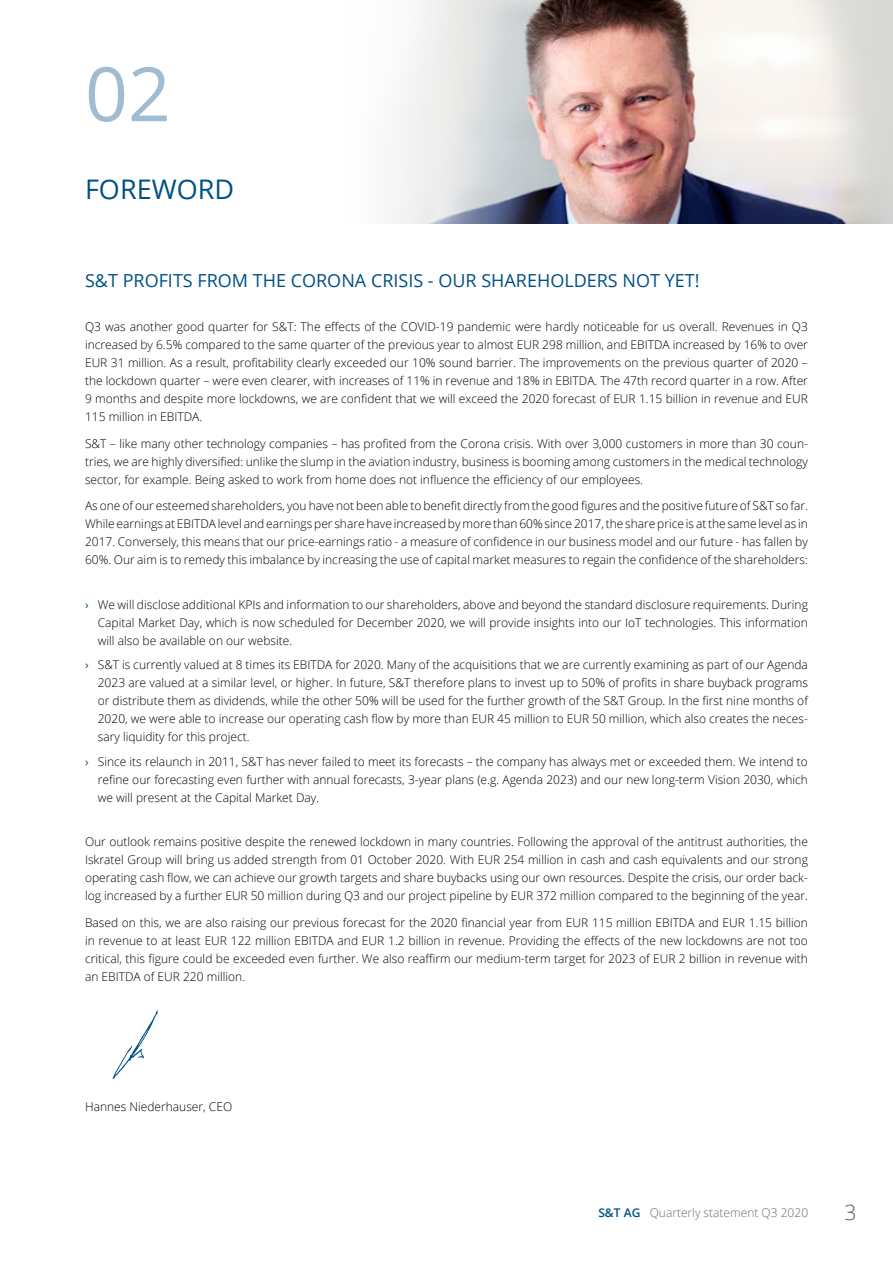
<style>
.page{position:relative;width:893px;height:1263px;background:#fff}
.page>*{position:absolute;margin:0;border:0;box-sizing:border-box;transform-origin:0 0}
.t1{font:75px "Open Sans";color:#a1bbd0}
.t2{font:27px "Open Sans";color:#005083}
.t3{font:300 21px "Open Sans";color:#58585a}
.t4{font:18px "Open Sans";color:#005083}
.t5{font:300 12px/18px "Open Sans";color:#000;text-align:justify}
.t6{font:300 12px "Open Sans";color:#6b6c6e}
.s1{font-weight:400;color:#005083}
.s2{font-weight:600;color:#005083}
</style>
<div class="page">
<img style="left:394px;top:0;width:499px;height:224px">
<img style="left:112px;top:1010px;width:46px;height:69px">
<h1 class="t1" style="left:85px;top:43px;width:87px">02</h1>
<h2 class="t2" style="left:85px;top:171px;width:151px">FOREWORD</h2>
<h3 class="t4" style="left:85px;top:268px;width:616px">S&amp;T PROFITS FROM THE CORONA CRISIS - OUR SHAREHOLDERS NOT YET!</h3>
<p class="t5" style="left:85px;top:318px;width:724px">Q3 was another good quarter for S&amp;T: The effects of the COVID-19 pandemic were hardly noticeable for us overall. Revenues in Q3 increased by 6.5% compared to the same quarter of the previous year to almost EUR 298 million, and EBITDA increased by 16% to over EUR 31 million. As a result, profitability clearly exceeded our 10% sound barrier. The improvements on the previous quarter of 2020 – the lockdown quarter – were even clearer, with increases of 11% in revenue and 18% in EBITDA. The 47th record quarter in a row. After 9 months and despite more lockdowns, we are confident that we will exceed the 2020 forecast of EUR 1.15 billion in revenue and EUR 115 million in EBITDA.</p>
<p class="t5" style="left:85px;top:434px;width:724px">S&amp;T – like many other technology companies – has profited from the Corona crisis. With over 3,000 customers in more than 30 coun&shy;tries, we are highly diversified: unlike the slump in the aviation industry, business is booming among customers in the medical technology sector, for example. Being asked to work from home does not influence the efficiency of our employees.</p>
<p class="t5" style="left:85px;top:497px;width:724px">As one of our esteemed shareholders, you have not been able to benefit directly from the good figures and the positive future of S&amp;T so far.<br>While earnings at EBITDA level and earnings per share have increased by more than 60% since 2017, the share price is at the same level as in 2017. Conversely, this means that our price-earnings ratio - a measure of confidence in our business model and our future - has fallen by 60%. Our aim is to remedy this imbalance by increasing the use of capital market measures to regain the confidence of the shareholders:</p>
<p class="t5" style="left:98px;top:595px;width:712px;text-indent:-13px"><span class="s1">›</span> We will disclose additional KPIs and information to our shareholders, above and beyond the standard disclosure requirements. During Capital Market Day, which is now scheduled for December 2020, we will provide insights into our IoT technologies. This information will also be available on our website.</p>
<p class="t5" style="left:98px;top:656px;width:712px;text-indent:-13px"><span class="s1">›</span> S&amp;T is currently valued at 8 times its EBITDA for 2020. Many of the acquisitions that we are currently examining as part of our Agenda 2023 are valued at a similar level, or higher. In future, S&amp;T therefore plans to invest up to 50% of profits in share buyback programs or distribute them as dividends, while the other 50% will be used for the further growth of the S&amp;T Group. In the first nine months of 2020, we were able to increase our operating cash flow by more than EUR 45 million to EUR 50 million, which also creates the neces&shy;sary liquidity for this project.</p>
<p class="t5" style="left:98px;top:752px;width:712px;text-indent:-13px"><span class="s1">›</span> Since its relaunch in 2011, S&amp;T has never failed to meet its forecasts – the company has always met or exceeded them. We intend to refine our forecasting even further with annual forecasts, 3-year plans (e.g. Agenda 2023) and our new long-term Vision 2030, which we will present at the Capital Market Day.</p>
<p class="t5" style="left:85px;top:833px;width:724px">Our outlook remains positive despite the renewed lockdown in many countries. Following the approval of the antitrust authorities, the Iskratel Group will bring us added strength from 01 October 2020. With EUR 254 million in cash and cash equivalents and our strong operating cash flow, we can achieve our growth targets and share buybacks using our own resources. Despite the crisis, our order back&shy;log increased by a further EUR 50 million during Q3 and our project pipeline by EUR 372 million compared to the beginning of the year.</p>
<p class="t5" style="left:85px;top:913px;width:724px">Based on this, we are also raising our previous forecast for the 2020 financial year from EUR 115 million EBITDA and EUR 1.15 billion in revenue to at least EUR 122 million EBITDA and EUR 1.2 billion in revenue. Providing the effects of the new lockdowns are not too critical, this figure could be exceeded even further. We also reaffirm our medium-term target for 2023 of EUR 2 billion in revenue with an EBITDA of EUR 220 million.</p>
<p class="t5" style="left:85px;top:1097px;width:149px">Hannes Niederhauser, CEO</p>
<p class="t6" style="left:598px;top:1204px;width:211px"><span class="s2">S&amp;T AG</span> Quarterly statement Q3 2020</p>
<h3 class="t3" style="left:844px;top:1197px;width:13px">3</h3>
</div>
